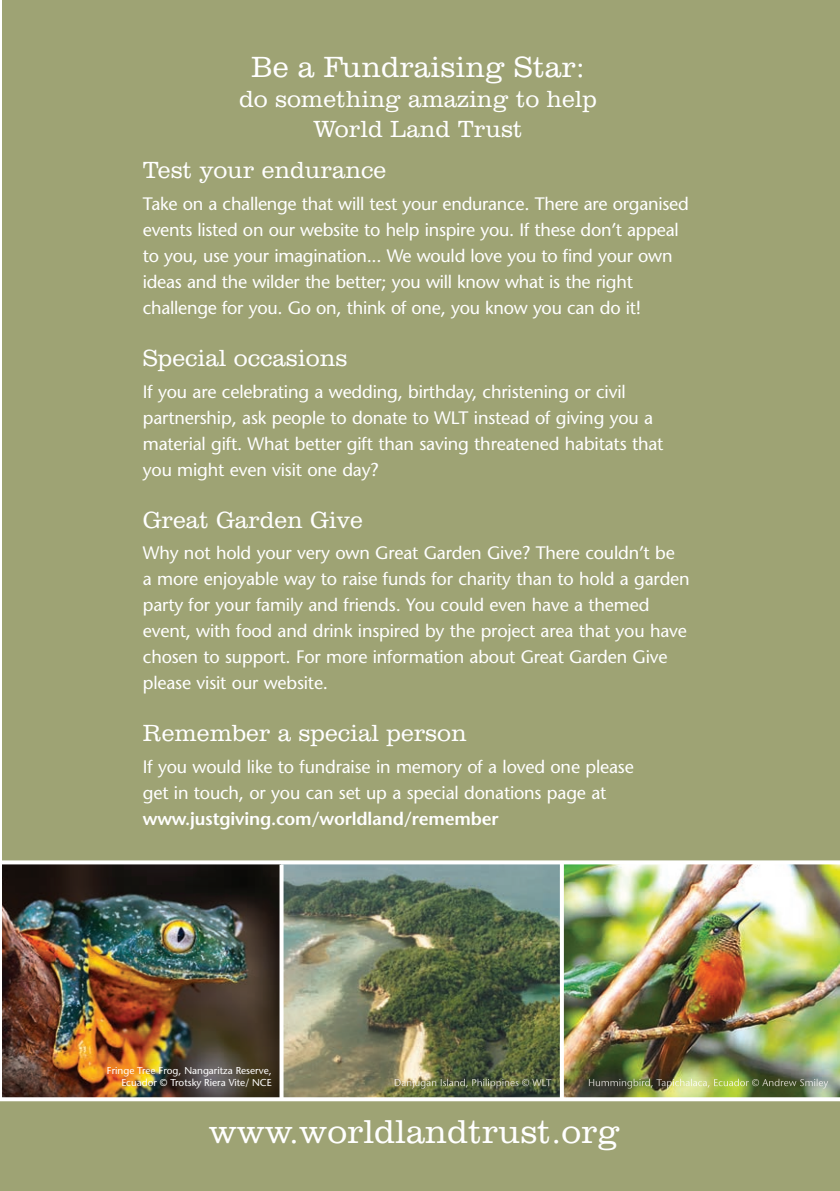
<style>
.page{position:relative;width:840px;height:1191px;background:#fff}
.page>*{position:absolute;margin:0;border:0;box-sizing:border-box;transform-origin:0 0}
.t1{font:300 34px "Clarendon BT";color:#fff}
.t2{font:300 30px "Clarendon BT";color:#fff}
.t3{font:300 24px/30px "Clarendon BT";color:#fff;text-align:center}
.t4{font:18px/26px "Stone Sans";letter-spacing:-.01em;color:#fff}
.t5{font:600 18px "Stone Sans";letter-spacing:-.01em;color:#fff}
.t6{font:10px/12px "Stone Sans";color:#fff;text-align:right}
</style>
<div class="page">
<div style="left:0;top:0;width:839px;height:1191px;background:#9ea374"></div>
<img style="left:2px;top:864px;width:837px;height:233px">
<svg style="left:279px;top:864px;width:4px;height:233px"></svg>
<svg style="left:559px;top:864px;width:4px;height:233px"></svg>
<svg style="left:0;top:1097px;width:839px;height:4px;background:#f4f4f1"></svg>
<svg style="left:2px;top:860px;width:837px;height:4px;background:#f4f5f0"></svg>
<hr style="left:0;top:0;width:2px;height:1099px;background:#fff">
<img style="left:394px;top:1078px;width:73px;height:10px">
<img style="left:588px;top:1078px;width:85px;height:10px">
<h2 class="t2" style="left:251px;top:57px;width:335px">Be a Fundraising Star:</h2>
<h3 class="t3" style="left:239px;top:86px;width:359px">do something amazing to help<br>World Land Trust</h3>
<h3 class="t3" style="left:143px;top:158px;width:245px">Test your endurance</h3>
<p class="t4" style="left:143px;top:192px;width:547px">Take on a challenge that will test your endurance. There are organised events listed on our website to help inspire you. If these don’t appeal to you, use your imagination... We would love you to find your own ideas and the wilder the better; you will know what is the right challenge for you. Go on, think of one, you know you can do it!</p>
<h3 class="t3" style="left:143px;top:345px;width:206px">Special occasions</h3>
<p class="t4" style="left:143px;top:380px;width:522px">If you are celebrating a wedding, birthday, christening or civil partnership, ask people to donate to WLT instead of giving you a material gift. What better gift than saving threatened habitats that you might even visit one day?</p>
<h3 class="t3" style="left:143px;top:507px;width:221px">Great Garden Give</h3>
<p class="t4" style="left:143px;top:542px;width:548px">Why not hold your very own Great Garden Give? There couldn’t be<br>a more enjoyable way to raise funds for charity than to hold a garden party for your family and friends. You could even have a themed event, with food and drink inspired by the project area that you have chosen to support. For more information about Great Garden Give please visit our website.</p>
<h3 class="t3" style="left:143px;top:721px;width:325px">Remember a special person</h3>
<p class="t4" style="left:143px;top:755px;width:492px">If you would like to fundraise in memory of a loved one please get in touch, or you can set up a special donations page at</p>
<p class="t5" style="left:143px;top:812px;width:357px">www.justgiving.com/worldland/remember</p>
<p class="t6" style="left:107px;top:1065px;width:166px">Fringe Tree Frog, Nangaritza Reserve,<br>Ecuador © Trotsky Riera Vite/ NCE</p>
<h1 class="t1" style="left:209px;top:1120px;width:412px">www.worldlandtrust.org</h1>
</div>
